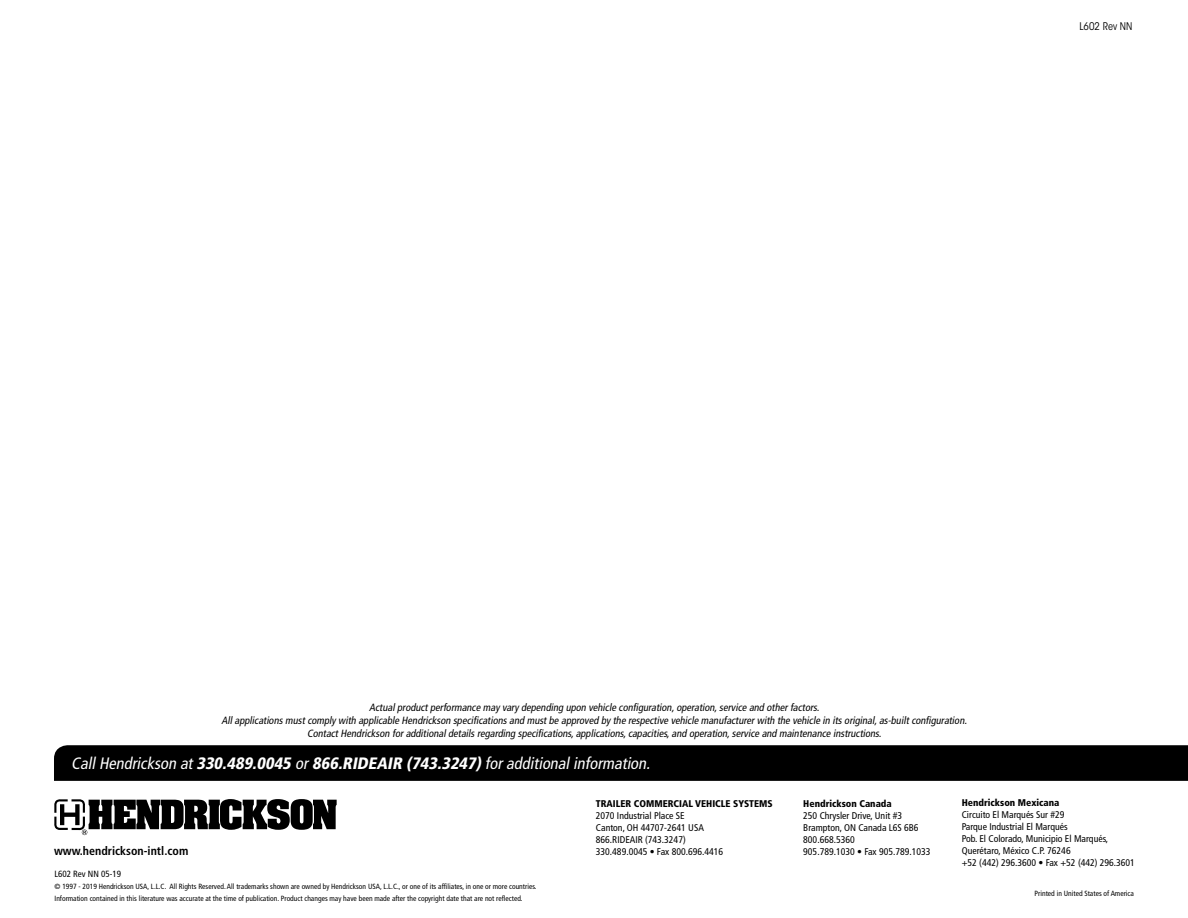
<style>
.page{position:relative;width:1188px;height:918px;background:#fff}
.page>*{position:absolute;margin:0;border:0;box-sizing:border-box;transform-origin:0 0}
.t1{font:italic condensed 16.5px "Frutiger LT Std";color:#fff}
.t2{font:700 condensed 12px "Frutiger LT Std";color:#000}
.t3{font:italic condensed 10.5px/12.6px "Frutiger LT Std";color:#000;text-align:center}
.t4{font:condensed 10.5px "ITC Avant Garde Std";color:#000}
.t5{font:condensed 9.75px/12px "Frutiger LT Std";color:#000}
.t6{font:900 condensed 9.75px "Frutiger LT Std";color:#000}
.t7{font:condensed 9px "Frutiger LT Std";color:#000}
.t8{font:condensed 7.5px "Frutiger LT Std";color:#000}
.s1{font-weight:900}
</style>
<div class="page">
<div style="left:54px;top:745px;width:1134px;height:36px;background:#000"></div>
<svg style="left:54px;top:799px;width:283px;height:36px"></svg>
<p class="t4" style="left:1079px;top:20px;width:55px">L602 Rev NN</p>
<p class="t3" style="left:221px;top:702px;width:749px">Actualproductperformance may vary depending upon vehicle configuration,operation,service and otherfactors.<br>Allapplicationsmustcomply with applicable Hendrickson specificationsand mustbe approved by the respective vehicle manufacturerwith the vehicle in itsoriginal,as-builtconfiguration.<br>ContactHendrickson foradditionaldetailsregarding specifications,applications,capacities,and operation,service and maintenance instructions.</p>
<h1 class="t1" style="left:71px;top:754px;width:584px">CallHendrickson at<span class="s1">330.489.0045</span> or<span class="s1">866.RIDEAIR (743.3247)</span>foradditionalinformation.</h1>
<p class="t2" style="left:54px;top:844px;width:136px">www.hendrickson-intl.com</p>
<p class="t7" style="left:55px;top:869px;width:68px">L602 Rev NN 05-19</p>
<p class="t8" style="left:55px;top:882px;width:484px">© 1997 - 2019 Hendrickson USA, L.L.C. All Rights Reserved. All trademarks shown are owned by Hendrickson USA, L.L.C., or one of its affiliates, in one or more countries.</p>
<p class="t8" style="left:55px;top:895px;width:470px">Information contained in this literature was accurate at the time of publication. Product changes may have been made after the copyright date that are not reflected.</p>
<p class="t6" style="left:596px;top:798px;width:178px">TRAILER COMMERCIAL VEHICLE SYSTEMS</p>
<p class="t5" style="left:596px;top:810px;width:129px">2070 Industrial Place SE<br>Canton, OH 44707-2641 USA<br>866.RIDEAIR (743.3247)<br>330.489.0045 • Fax 800.696.4416</p>
<p class="t6" style="left:803px;top:797px;width:90px">Hendrickson Canada</p>
<p class="t5" style="left:803px;top:809px;width:129px">250 Chrysler Drive, Unit #3<br>Brampton, ON Canada L6S 6B6<br>800.668.5360<br>905.789.1030 • Fax 905.789.1033</p>
<p class="t6" style="left:962px;top:796px;width:99px">Hendrickson Mexicana</p>
<p class="t5" style="left:962px;top:808px;width:175px">Circuito El Marqués Sur #29<br>Parque Industrial El Marqués<br>Pob. El Colorado, Municipio El Marqués, Querétaro, México C.P. 76246<br>+52 (442) 296.3600 • Fax +52 (442) 296.3601</p>
<p class="t8" style="left:1035px;top:889px;width:101px">Printed in United States of America</p>
</div>
